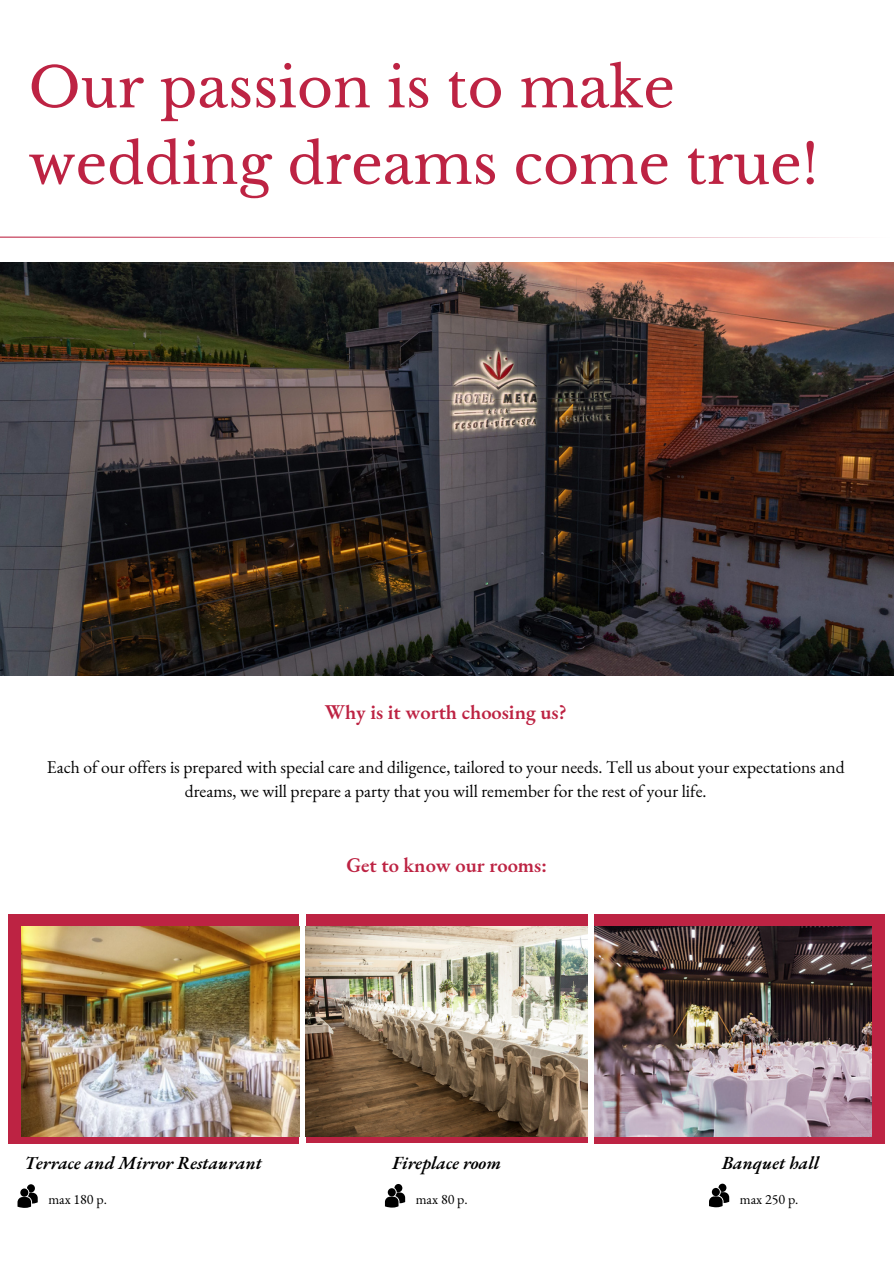
<style>
.page{position:relative;width:894px;height:1264px;background:#fff}
.page>*{position:absolute;margin:0;border:0;box-sizing:border-box;transform-origin:0 0}
.t1{font:55.2px/76.5px "Libre Baskerville";color:#bd2343}
.t2{font:600 20.55px "EB Garamond";color:#bd2343}
.t3{font:italic 600 18px "EB Garamond";color:#000}
.t4{font:17.55px/23.7px "EB Garamond";color:#000;text-align:center}
.t5{font:13.95px "EB Garamond";color:#000}
</style>
<div class="page">
<img style="left:0;top:263px;width:893px;height:413px">
<svg style="left:0;top:236px;width:854px;height:2px"></svg>
<div style="left:8px;top:914px;width:291px;height:229px;background:#bd2343"></div>
<img style="left:21px;top:926px;width:278px;height:210px">
<div style="left:306px;top:921px;width:281px;height:222px;background:linear-gradient(to right,#bd2343,#bd2343)"></div>
<div style="left:306px;top:914px;width:281px;height:221px;background:#bd2343"></div>
<img style="left:306px;top:926px;width:281px;height:210px">
<div style="left:594px;top:914px;width:290px;height:229px;background:#bd2343"></div>
<img style="left:594px;top:926px;width:276px;height:210px">
<svg style="left:17px;top:1184px;width:21px;height:23px"></svg>
<svg style="left:385px;top:1184px;width:20px;height:23px"></svg>
<svg style="left:709px;top:1183px;width:20px;height:24px"></svg>
<p class="t1" style="left:28px;top:50px;width:791px">Our passion is to make wedding dreams come true!</p>
<h2 class="t2" style="left:325px;top:698px;width:243px">Why is it worth choosing us?</h2>
<h4 class="t4" style="left:47px;top:754px;width:798px">Each of our offers is prepared with special care and diligence, tailored to your needs. Tell us about your expectations and dreams, we will prepare a party that you will remember for the rest of your life.</h4>
<h2 class="t2" style="left:346px;top:851px;width:202px">Get to know our rooms:</h2>
<h3 class="t3" style="left:24px;top:1150px;width:239px">Terrace and Mirror Restaurant</h3>
<h3 class="t3" style="left:392px;top:1150px;width:110px">Fireplace room</h3>
<h3 class="t3" style="left:721px;top:1150px;width:99px">Banquet hall</h3>
<p class="t5" style="left:48px;top:1190px;width:60px">max 180 p.</p>
<p class="t5" style="left:415px;top:1189px;width:53px">max 80 p.</p>
<p class="t5" style="left:739px;top:1189px;width:60px">max 250 p.</p>
</div>
